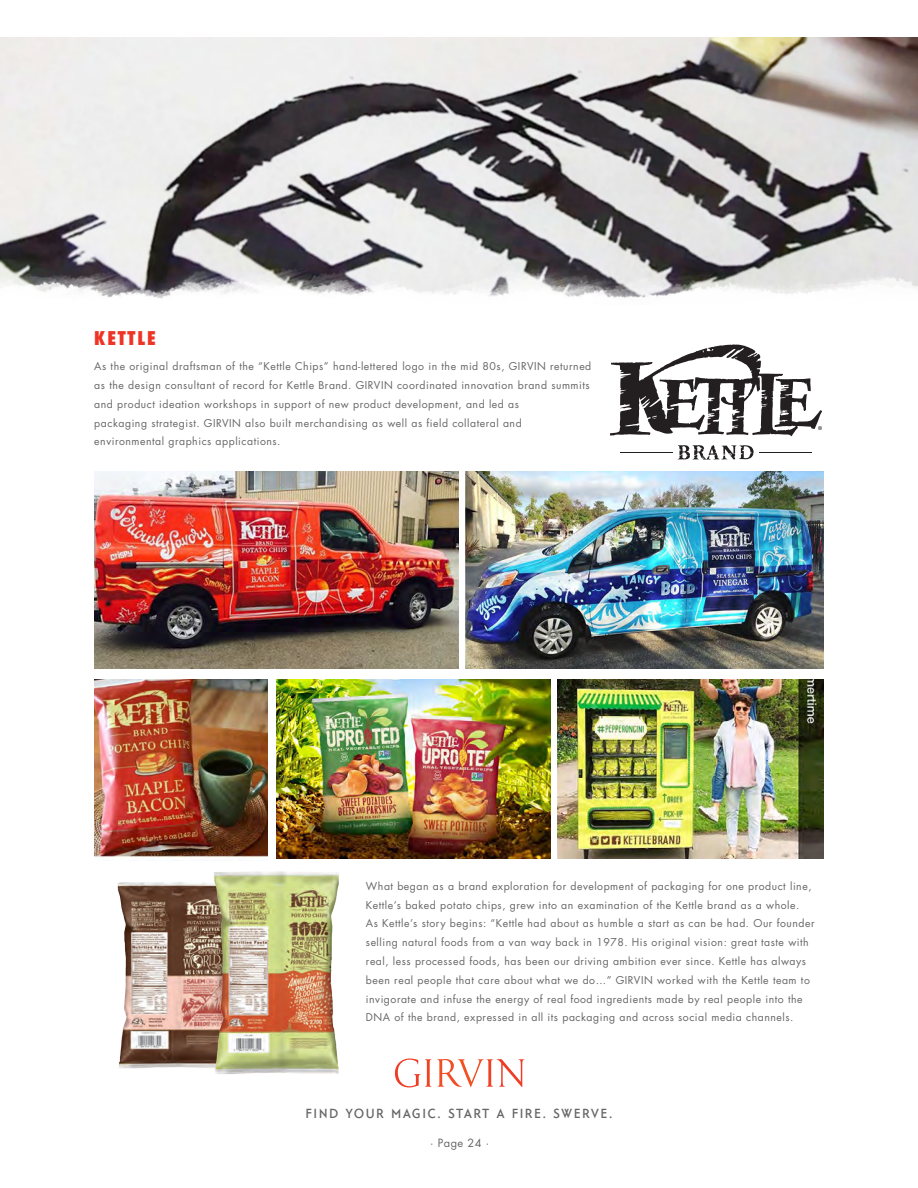
<style>
.page{position:relative;width:918px;height:1188px;background:#fff}
.page>*{position:absolute;margin:0;border:0;box-sizing:border-box;transform-origin:0 0}
.t1{font:800 condensed 18.45px "Futura";letter-spacing:.1em;color:#ee3425}
.t2{font:14.4px "Girvenza";letter-spacing:.1em;color:#666}
.t3{font:11.1px "Futura";letter-spacing:.04em;color:#666}
.t4{font:10.5px/18.8px "Futura";letter-spacing:.05em;color:#666}
</style>
<div class="page">
<svg style="left:395px;top:1059px;width:130px;height:28px"></svg>
<img style="left:0;top:38px;width:918px;height:226px">
<img style="left:0;top:264px;width:918px;height:35px">
<hr style="left:620px;top:452px;width:53px;height:1px;background:#231f20">
<hr style="left:760px;top:452px;width:52px;height:1px;background:#231f20">
<svg style="left:678px;top:445px;width:76px;height:15px"></svg>
<svg style="left:610px;top:344px;width:212px;height:92px"></svg>
<img style="left:465px;top:472px;width:359px;height:196px">
<img style="left:94px;top:472px;width:365px;height:196px">
<img style="left:94px;top:679px;width:174px;height:179px">
<img style="left:557px;top:679px;width:267px;height:180px">
<img style="left:277px;top:679px;width:273px;height:180px">
<img style="left:117px;top:882px;width:95px;height:187px">
<img style="left:212px;top:871px;width:127px;height:203px">
<h1 class="t1" style="left:94px;top:326px;width:63px">KETTLE</h1>
<p class="t4" style="left:94px;top:357px;width:499px">As the original draftsman of the “Kettle Chips” hand-lettered logo in the mid 80s, GIRVIN returned as the design consultant of record for Kettle Brand. GIRVIN coordinated innovation brand summits and product ideation workshops in support of new product development, and led as<br>packaging strategist. GIRVIN also built merchandising as well as field collateral and environmental graphics applications.</p>
<p class="t4" style="left:366px;top:876px;width:450px">What began as a brand exploration for development of packaging for one product line, Kettle’s baked potato chips, grew into an examination of the Kettle brand as a whole.<br>As Kettle’s story begins: “Kettle had about as humble a start as can be had. Our founder selling natural foods from a van way back in 1978. His original vision: great taste with real, less processed foods, has been our driving ambition ever since. Kettle has always been real people that care about what we do…” GIRVIN worked with the Kettle team to invigorate and infuse the energy of real food ingredients made by real people into the DNA of the brand, expressed in all its packaging and across social media channels.</p>
<h2 class="t2" style="left:305px;top:1107px;width:309px">FIND YOUR MAGIC. START A FIRE. SWERVE.</h2>
<p class="t3" style="left:430px;top:1135px;width:61px">· Page 24 ·</p>
</div>
